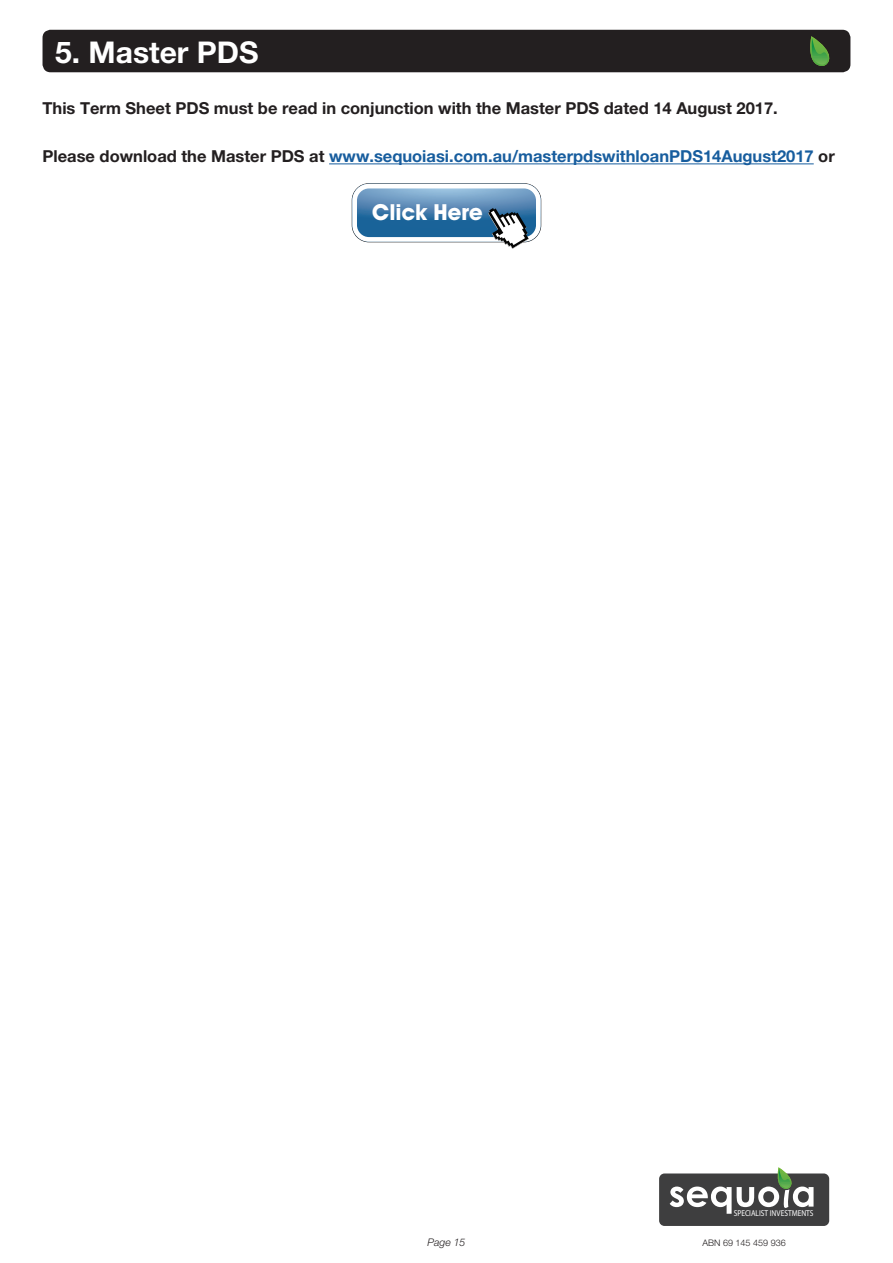
<style>
.page{position:relative;width:893px;height:1263px;background:#fff}
.page>*{position:absolute;margin:0;border:0;box-sizing:border-box;transform-origin:0 0}
.t1{font:700 30px "Helvetica Neue LT Pro";color:#fff}
.t2{font:700 22.2px "Avant Garde IT Cby BT";color:#fff}
.t3{font:700 16.5px "Helvetica Neue LT Pro";color:#175d9e}
.t4{font:700 16.5px "Helvetica Neue LT Pro";color:#231f20}
.t5{font:italic 300 10.5px "Helvetica Neue LT Pro";color:#231f20}
.t6{font:300 9px "Helvetica Neue LT Pro";color:#231f20}
.t7{font:8.55px "Myriad Pro";color:#fff;scale:.87 1}
.s1{color:#231f20}
</style>
<div class="page">
<div style="left:43px;top:30px;width:807px;height:42px;background:#231f20;border-radius:8px"></div>
<div style="left:659px;top:1173px;width:170px;height:53px;background:#3e3e3f;border-radius:5px"></div>
<svg style="left:670px;top:1167px;width:143px;height:47px"></svg>
<svg style="left:810px;top:36px;width:20px;height:30px"></svg>
<hr style="left:329px;top:163px;width:485px;height:1px;background:#175d9e">
<svg style="left:352px;top:184px;width:189px;height:65px"></svg>
<h1 class="t1" style="left:55px;top:34px;width:205px">5. Master PDS</h1>
<p class="t4" style="left:43px;top:98px;width:737px">This Term Sheet PDS must be read in conjunction with the Master PDS dated 14 August 2017.</p>
<p class="t3" style="left:43px;top:146px;width:794px"><span class="s1">Please download the Master PDS at</span> www.sequoiasi.com.au/masterpdswithloanPDS14August2017 <span class="s1">or</span></p>
<h2 class="t2" style="left:372px;top:198px;width:112px">Click Here</h2>
<p class="t7" style="left:734px;top:1208px;width:93px">SPECIALIST INVESTMENTS</p>
<p class="t5" style="left:427px;top:1236px;width:39px">Page 15</p>
<p class="t6" style="left:703px;top:1237px;width:85px">ABN 69 145 459 936</p>
</div>
